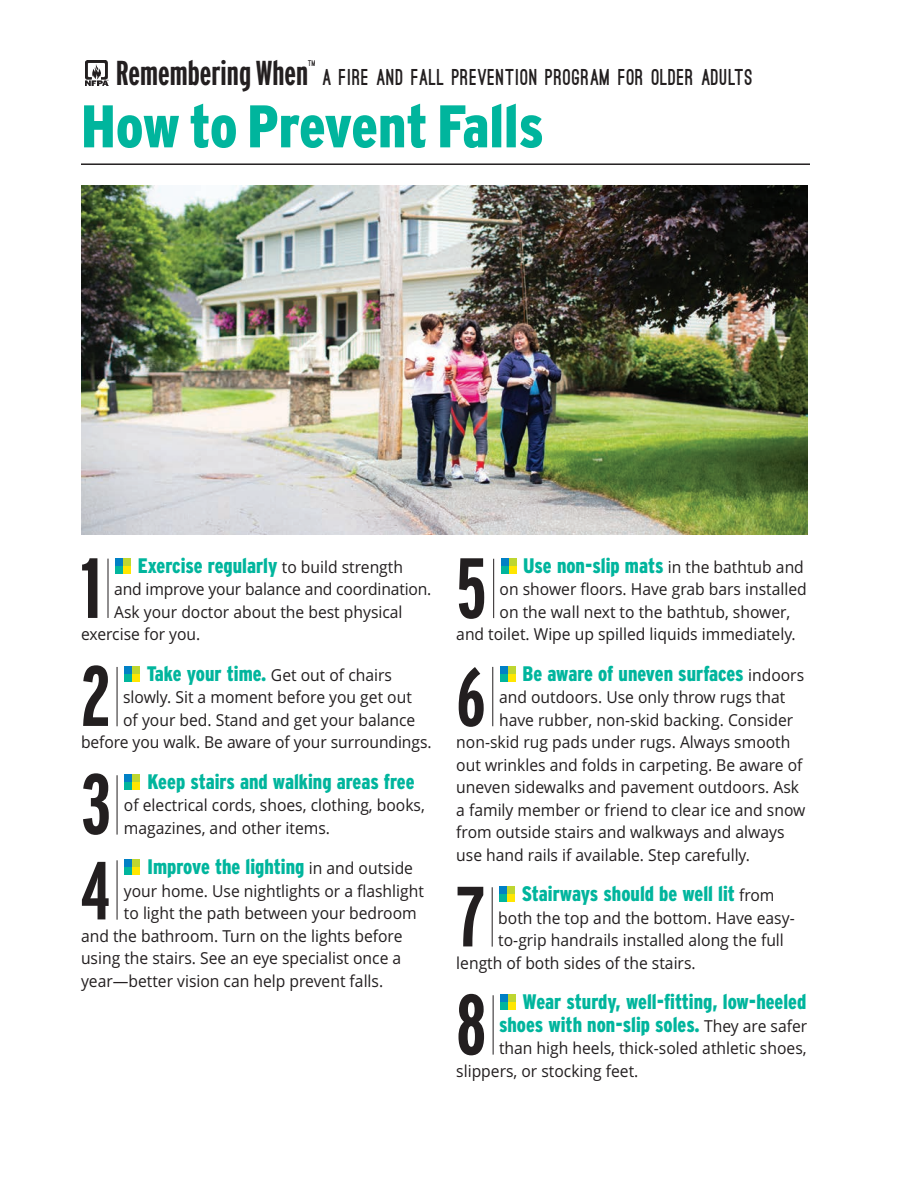
<style>
.page{position:relative;width:918px;height:1188px;background:#fff}
.page>*{position:absolute;margin:0;border:0;box-sizing:border-box;transform-origin:0 0}
.t1{font:700 extra-condensed 85.2px "Interstate";color:#231f20}
.t2{font:700 extra-condensed 82.2px "Interstate";color:#231f20}
.t3{font:900 condensed 60px "Interstate";color:#00b59d}
.t4{font:900 21.75px "Ostrich Sans";letter-spacing:.05em;color:#231f20;scale:.9 1}
.t5{font:900 condensed 21px/22.5px "Interstate";color:#00b59d;text-align:right;scale:.95 1}
.t6{font:16.5px/22.5px "Open Sans";color:#231f20;scale:.95 1}
.t7{font:900 7.95px "Ostrich Sans";color:#231f20;scale:.9 1}
.s1{font-family:"Interstate";font-weight:700;font-stretch:extra-condensed;font-size:34.5px}
.s2{font-family:"Open Sans";font-weight:400;font-stretch:normal;font-size:16.5px;color:#231f20}
.s3{font-family:"Interstate";font-weight:900;font-stretch:condensed;font-size:21px;color:#00b59d}
</style>
<div class="page">
<hr style="left:81px;top:163px;width:729px;height:2px;background:#231f20">
<div style="left:115px;top:558px;width:8px;height:8px;background:#0080c5"></div>
<div style="left:115px;top:566px;width:8px;height:8px;background:#00b59d"></div>
<div style="left:123px;top:566px;width:8px;height:8px;background:#ffe601"></div>
<div style="left:123px;top:558px;width:8px;height:8px;background:#bed630"></div>
<div style="left:124px;top:666px;width:8px;height:8px;background:#0080c5"></div>
<div style="left:124px;top:674px;width:8px;height:8px;background:#00b59d"></div>
<div style="left:132px;top:674px;width:8px;height:8px;background:#ffe601"></div>
<div style="left:132px;top:666px;width:8px;height:8px;background:#bed630"></div>
<hr style="left:108px;top:559px;width:1px;height:59px;background:#231f20">
<hr style="left:117px;top:667px;width:1px;height:59px;background:#231f20">
<div style="left:501px;top:558px;width:8px;height:8px;background:#0080c5"></div>
<div style="left:501px;top:566px;width:8px;height:8px;background:#00b59d"></div>
<div style="left:509px;top:566px;width:8px;height:8px;background:#ffe601"></div>
<div style="left:509px;top:558px;width:8px;height:8px;background:#bed630"></div>
<hr style="left:493px;top:559px;width:1px;height:59px;background:#231f20">
<div style="left:500px;top:666px;width:8px;height:8px;background:#0080c5"></div>
<div style="left:500px;top:674px;width:8px;height:8px;background:#00b59d"></div>
<div style="left:508px;top:674px;width:8px;height:8px;background:#ffe601"></div>
<div style="left:508px;top:666px;width:8px;height:8px;background:#bed630"></div>
<hr style="left:492px;top:667px;width:1px;height:59px;background:#231f20">
<div style="left:499px;top:886px;width:8px;height:8px;background:#0080c5"></div>
<div style="left:499px;top:894px;width:8px;height:8px;background:#00b59d"></div>
<div style="left:507px;top:894px;width:8px;height:8px;background:#ffe601"></div>
<div style="left:507px;top:886px;width:8px;height:8px;background:#bed630"></div>
<hr style="left:492px;top:887px;width:1px;height:60px;background:#231f20">
<div style="left:500px;top:994px;width:8px;height:8px;background:#0080c5"></div>
<div style="left:500px;top:1002px;width:8px;height:8px;background:#00b59d"></div>
<div style="left:508px;top:1002px;width:8px;height:8px;background:#ffe601"></div>
<div style="left:508px;top:994px;width:8px;height:8px;background:#bed630"></div>
<hr style="left:493px;top:995px;width:1px;height:60px;background:#231f20">
<div style="left:124px;top:774px;width:8px;height:8px;background:#0080c5"></div>
<div style="left:124px;top:782px;width:8px;height:8px;background:#00b59d"></div>
<div style="left:132px;top:782px;width:8px;height:8px;background:#ffe601"></div>
<div style="left:132px;top:774px;width:8px;height:8px;background:#bed630"></div>
<hr style="left:117px;top:775px;width:1px;height:60px;background:#231f20">
<div style="left:124px;top:860px;width:8px;height:7px;background:#0080c5"></div>
<div style="left:124px;top:867px;width:8px;height:8px;background:#00b59d"></div>
<div style="left:132px;top:867px;width:8px;height:8px;background:#ffe601"></div>
<div style="left:132px;top:860px;width:8px;height:7px;background:#bed630"></div>
<hr style="left:117px;top:860px;width:1px;height:60px;background:#231f20">
<img style="left:85px;top:61px;width:24px;height:25px">
<img style="left:81px;top:186px;width:727px;height:349px">
<p class="t7" style="left:308px;top:60px;width:10px">TM</p>
<h3 class="t4" style="left:116px;top:69px;width:709px"><span class="s1">RememberingWhen</span> A FIRE AND FALL PREVENTION PROGRAM FOR OLDER ADULTS</h3>
<h3 class="t3" style="left:81px;top:93px;width:464px">How to Prevent Falls</h3>
<h1 class="t1" style="left:81px;top:541px;width:22px">1</h1>
<p class="t5" style="left:138px;top:554px;width:281px">Exercise regularly <span class="s2">to build strength</span></p>
<p class="t6" style="left:114px;top:579px;width:336px">and improve your balance and coordination.</p>
<p class="t6" style="left:114px;top:601px;width:305px">Ask your doctor about the best physical</p>
<p class="t6" style="left:81px;top:624px;width:127px">exercise for you.</p>
<h1 class="t1" style="left:81px;top:649px;width:31px">2</h1>
<p class="t6" style="left:147px;top:664px;width:260px"><span class="s3">Take your time.</span> Get out of chairs</p>
<p class="t6" style="left:123px;top:687px;width:305px">slowly. Sit a moment before you get out</p>
<p class="t6" style="left:123px;top:709px;width:309px">of your bed. Stand and get your balance</p>
<p class="t6" style="left:81px;top:732px;width:371px">before you walk. Be aware of your surroundings.</p>
<h1 class="t1" style="left:81px;top:757px;width:32px">3</h1>
<p class="t5" style="left:148px;top:770px;width:283px">Keep stairs and walking areas free</p>
<p class="t6" style="left:124px;top:795px;width:318px">of electrical cords, shoes, clothing, books, magazines, and other items.</p>
<h2 class="t2" style="left:81px;top:845px;width:30px">4</h2>
<p class="t5" style="left:148px;top:856px;width:281px">Improve the lighting <span class="s2">in and outside</span></p>
<p class="t6" style="left:124px;top:880px;width:317px">your home. Use nightlights or a flashlight</p>
<p class="t6" style="left:124px;top:903px;width:310px">to light the path between your bedroom</p>
<p class="t6" style="left:81px;top:925px;width:340px">and the bathroom. Turn on the lights before</p>
<p class="t6" style="left:81px;top:948px;width:339px">using the stairs. See an eye specialist once a</p>
<p class="t6" style="left:81px;top:970px;width:320px">year—better vision can help prevent falls.</p>
<h1 class="t1" style="left:456px;top:541px;width:32px">5</h1>
<p class="t5" style="left:523px;top:554px;width:297px">Use non-slip mats <span class="s2">in the bathtub and</span></p>
<p class="t6" style="left:500px;top:579px;width:325px">on shower floors. Have grab bars installed</p>
<p class="t6" style="left:500px;top:601px;width:308px">on the wall next to the bathtub, shower,</p>
<p class="t6" style="left:456px;top:624px;width:359px">and toilet. Wipe up spilled liquids immediately.</p>
<h2 class="t2" style="left:456px;top:652px;width:31px">6</h2>
<p class="t5" style="left:523px;top:662px;width:298px">Be aware of uneven surfaces <span class="s2">indoors</span></p>
<p class="t6" style="left:499px;top:687px;width:303px">and outdoors. Use only throw rugs that</p>
<p class="t6" style="left:499px;top:709px;width:311px">have rubber, non-skid backing. Consider</p>
<p class="t6" style="left:456px;top:732px;width:353px">non-skid rug pads under rugs. Always smooth</p>
<p class="t6" style="left:456px;top:754px;width:366px">out wrinkles and folds in carpeting. Be aware of</p>
<p class="t6" style="left:456px;top:777px;width:362px">uneven sidewalks and pavement outdoors. Ask</p>
<p class="t6" style="left:456px;top:799px;width:369px">a family member or friend to clear ice and snow</p>
<p class="t6" style="left:456px;top:822px;width:347px">from outside stairs and walkways and always</p>
<p class="t6" style="left:456px;top:844px;width:311px">use hand rails if available. Step carefully.</p>
<h1 class="t1" style="left:456px;top:870px;width:31px">7</h1>
<p class="t5" style="left:522px;top:883px;width:267px">Stairways should be well lit <span class="s2">from</span></p>
<p class="t6" style="left:498px;top:907px;width:314px">both the top and the bottom. Have easy-</p>
<p class="t6" style="left:498px;top:930px;width:302px">to-grip handrails installed along the full</p>
<p class="t6" style="left:456px;top:952px;width:253px">length of both sides of the stairs.</p>
<h1 class="t1" style="left:456px;top:978px;width:32px">8</h1>
<p class="t5" style="left:499px;top:991px;width:326px">Wear sturdy, well-fitting, low-heeled shoes with non-slip soles. <span class="s2">They are safer</span></p>
<p class="t6" style="left:456px;top:1038px;width:370px;text-indent:43px">than high heels, thick-soled athletic shoes, slippers, or stocking feet.</p>
</div>
